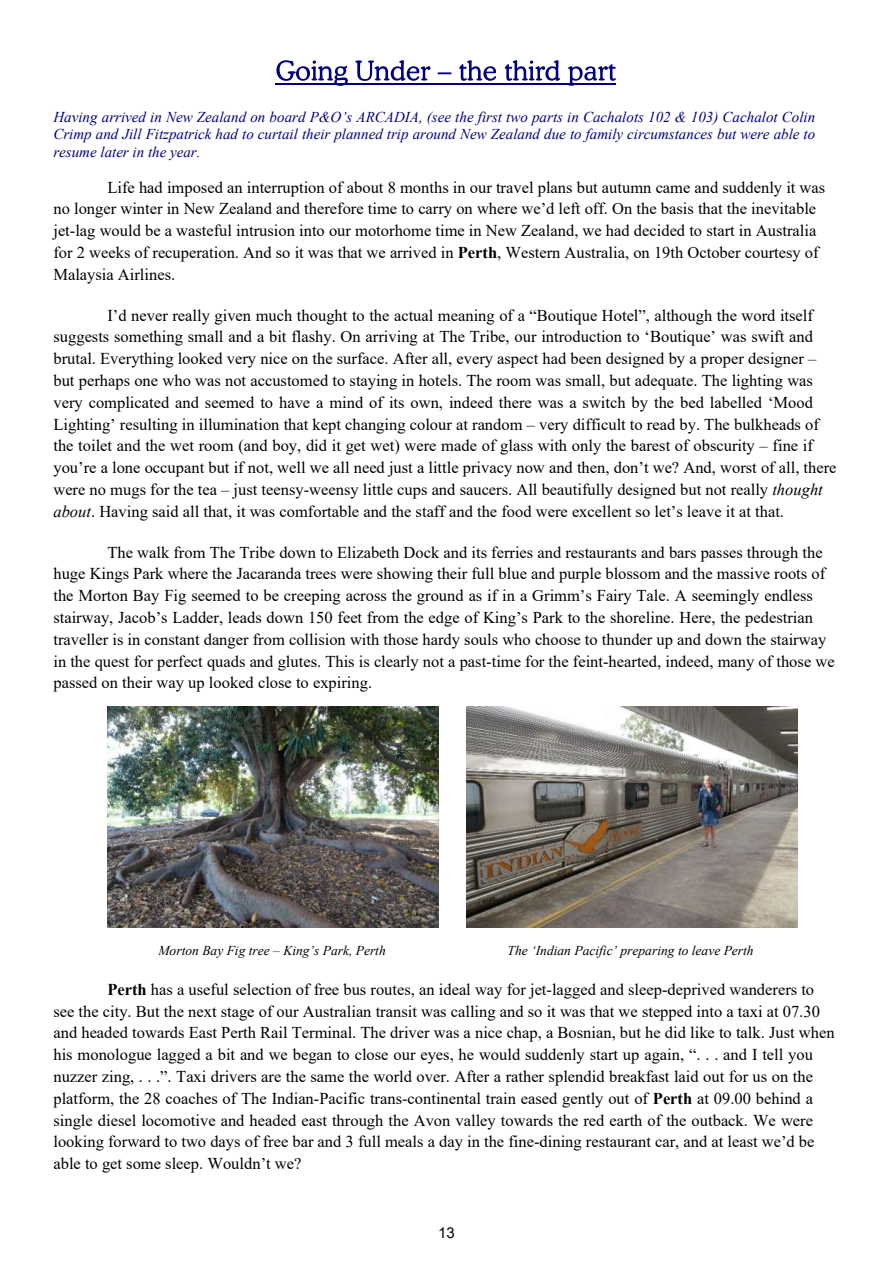
<style>
.page{position:relative;width:893px;height:1263px;background:#fff}
.page>*{position:absolute;margin:0;border:0;box-sizing:border-box;transform-origin:0 0}
.t1{font:16.5px/21.8px "Times New Roman";color:#000}
.t2{font:italic 15px/17.2px "Times New Roman";color:#000080;text-align:justify}
.t3{font:15px "Arial";color:#000}
.t4{font:italic 13.5px "Times New Roman";color:#000}
.s1{font-weight:700}
.s2{font-style:italic}
</style>
<div class="page">
<svg style="left:276px;top:60px;width:72px;height:26px"></svg>
<svg style="left:355px;top:60px;width:75px;height:21px"></svg>
<svg style="left:438px;top:72px;width:13px;height:2px"></svg>
<svg style="left:459px;top:60px;width:37px;height:21px"></svg>
<svg style="left:505px;top:60px;width:55px;height:21px"></svg>
<svg style="left:568px;top:64px;width:48px;height:22px"></svg>
<hr style="left:275px;top:83px;width:341px;height:1px;background:#000080">
<img style="left:107px;top:706px;width:331px;height:221px">
<img style="left:466px;top:706px;width:332px;height:221px">
<p class="t2" style="left:53px;top:110px;width:763px">Having arrived in New Zealand on board P&amp;O’s ARCADIA, (see the first two parts in Cachalots 102 &amp; 103) Cachalot Colin Crimp and Jill Fitzpatrick had to curtail their planned trip around New Zealand due to family circumstances but were able to resume later in the year.</p>
<p class="t1" style="left:53px;top:178px;width:773px;text-indent:54px">Life had imposed an interruption of about 8 months in our travel plans but autumn came and suddenly it was no longer winter in New Zealand and therefore time to carry on where we’d left off. On the basis that the inevitable jet-lag would be a wasteful intrusion into our motorhome time in New Zealand, we had decided to start in Australia for 2 weeks of recuperation. And so it was that we arrived in <span class="s1">Perth</span>, Western Australia, on 19th October courtesy of Malaysia Airlines.</p>
<p class="t1" style="left:53px;top:306px;width:785px;text-indent:54px">I’d never really given much thought to the actual meaning of a “Boutique Hotel”, although the word itself suggests something small and a bit flashy. On arriving at The Tribe, our introduction to ‘Boutique’ was swift and brutal. Everything looked very nice on the surface. After all, every aspect had been designed by a proper designer – but perhaps one who was not accustomed to staying in hotels. The room was small, but adequate. The lighting was very complicated and seemed to have a mind of its own, indeed there was a switch by the bed labelled ‘Mood Lighting’ resulting in illumination that kept changing colour at random – very difficult to read by. The bulkheads of the toilet and the wet room (and boy, did it get wet) were made of glass with only the barest of obscurity – fine if you’re a lone occupant but if not, well we all need just a little privacy now and then, don’t we? And, worst of all, there were no mugs for the tea – just teensy-weensy little cups and saucers. All beautifully designed but not really <span class="s2">thought about</span>. Having said all that, it was comfortable and the staff and the food were excellent so let’s leave it at that.</p>
<p class="t1" style="left:53px;top:543px;width:783px;text-indent:54px">The walk from The Tribe down to Elizabeth Dock and its ferries and restaurants and bars passes through the huge Kings Park where the Jacaranda trees were showing their full blue and purple blossom and the massive roots of the Morton Bay Fig seemed to be creeping across the ground as if in a Grimm’s Fairy Tale. A seemingly endless stairway, Jacob’s Ladder, leads down 150 feet from the edge of King’s Park to the shoreline. Here, the pedestrian traveller is in constant danger from collision with those hardy souls who choose to thunder up and down the stairway in the quest for perfect quads and glutes. This is clearly not a past-time for the feint-hearted, indeed, many of those we passed on their way up looked close to expiring.</p>
<p class="t4" style="left:158px;top:946px;width:229px">Morton Bay Fig tree – King’s Park, Perth</p>
<p class="t4" style="left:508px;top:946px;width:248px">The ‘Indian Pacific’ preparing to leave Perth</p>
<p class="t1" style="left:53px;top:980px;width:783px;text-indent:54px"><span class="s1">Perth</span> has a useful selection of free bus routes, an ideal way for jet-lagged and sleep-deprived wanderers to see the city. But the next stage of our Australian transit was calling and so it was that we stepped into a taxi at 07.30 and headed towards East Perth Rail Terminal. The driver was a nice chap, a Bosnian, but he did like to talk. Just when his monologue lagged a bit and we began to close our eyes, he would suddenly start up again, “. . . and I tell you nuzzer zing, . . .”. Taxi drivers are the same the world over. After a rather splendid breakfast laid out for us on the platform, the 28 coaches of The Indian-Pacific trans-continental train eased gently out of <span class="s1">Perth</span> at 09.00 behind a single diesel locomotive and headed east through the Avon valley towards the red earth of the outback. We were looking forward to two days of free bar and 3 full meals a day in the fine-dining restaurant car, and at least we’d be able to get some sleep. Wouldn’t we?</p>
<p class="t3" style="left:438px;top:1227px;width:18px">13</p>
</div>
